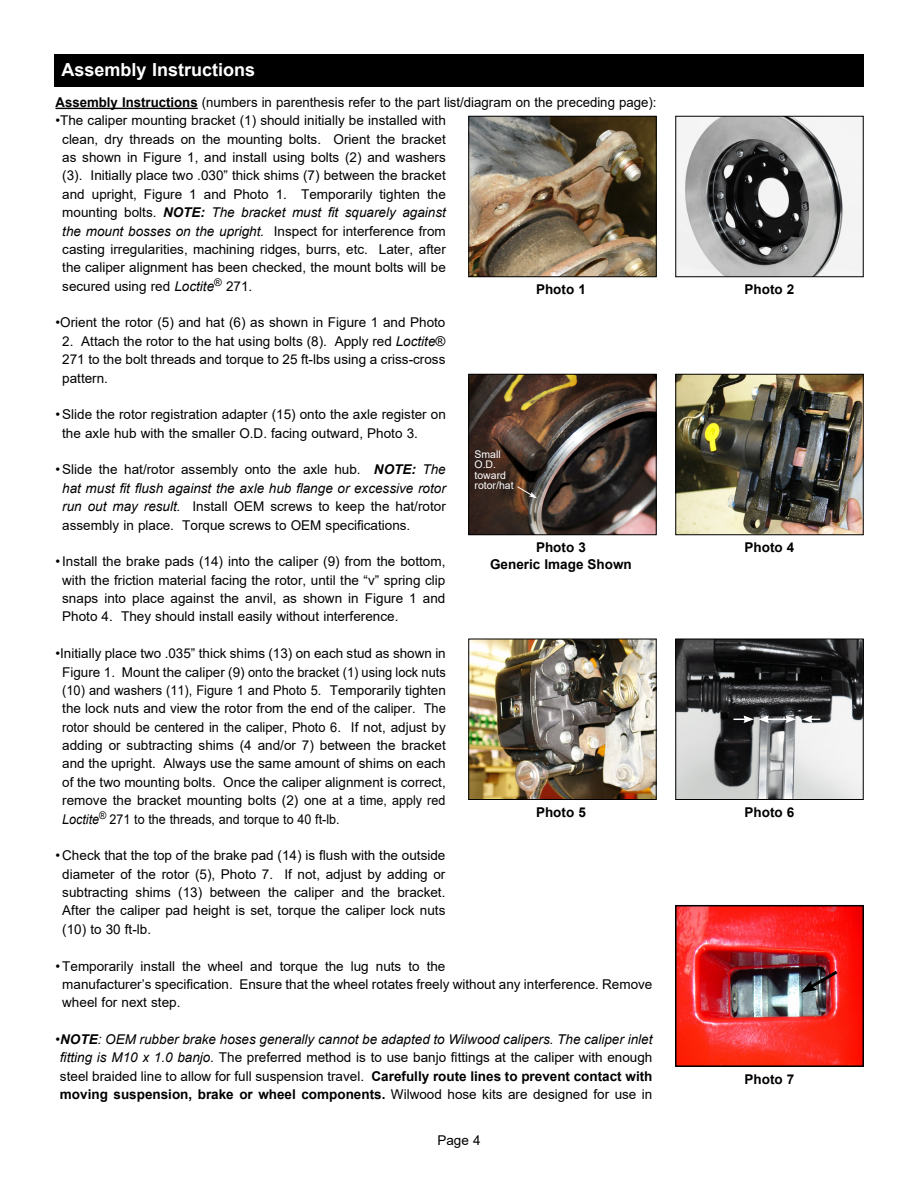
<style>
.page{position:relative;width:918px;height:1188px;background:#fff}
.page>*{position:absolute;margin:0;border:0;box-sizing:border-box;transform-origin:0 0}
.t1{font:700 18px "Arial";color:#fff}
.t2{font:13.5px/18.3px "Arial";color:#000;text-align:justify}
.t3{font:700 13.5px/16.2px "Arial";color:#000;text-align:center}
.t4{font:10.5px/10.5px "Arial";color:#fff}
.s1{font-weight:700}
.s2{font-weight:700;font-style:italic}
.s3{font-style:italic}
</style>
<div class="page">
<hr style="left:56px;top:108px;width:142px;height:1px;background:#000">
<div style="left:54px;top:54px;width:810px;height:32px;background:#000"></div>
<img style="left:470px;top:118px;width:185px;height:157px">
<div style="left:468px;top:116px;width:189px;height:161px;border:1px solid #000"></div>
<img style="left:470px;top:376px;width:185px;height:157px">
<div style="left:468px;top:374px;width:189px;height:161px;border:1px solid #000"></div>
<svg style="left:516px;top:486px;width:21px;height:12px"></svg>
<img style="left:677px;top:376px;width:185px;height:157px">
<div style="left:675px;top:374px;width:189px;height:161px;border:1px solid #000"></div>
<img style="left:470px;top:641px;width:185px;height:157px">
<div style="left:468px;top:639px;width:189px;height:161px;border:1px solid #000"></div>
<img style="left:677px;top:641px;width:185px;height:157px">
<div style="left:675px;top:639px;width:189px;height:161px;border:1px solid #000"></div>
<svg style="left:802px;top:715px;width:18px;height:8px"></svg>
<svg style="left:734px;top:715px;width:62px;height:8px"></svg>
<img style="left:678px;top:908px;width:183px;height:156px">
<div style="left:675px;top:905px;width:189px;height:162px;border:2px solid #000"></div>
<svg style="left:801px;top:968px;width:40px;height:25px"></svg>
<img style="left:677px;top:118px;width:185px;height:157px">
<div style="left:675px;top:116px;width:189px;height:161px;border:1px solid #000"></div>
<h1 class="t1" style="left:62px;top:57px;width:195px">Assembly Instructions</h1>
<p class="t2" style="left:56px;top:93px;width:603px"><span class="s1">Assembly Instructions</span> (numbers in parenthesis refer to the part list/diagram on the preceding page):</p>
<p class="t2" style="left:62px;top:111px;width:385px;text-indent:-7px">•The caliper mounting bracket (1) should initially be installed with clean, dry threads on the mounting bolts. Orient the bracket as shown in Figure 1, and install using bolts (2) and washers (3). Initially place two .030” thick shims (7) between the bracket and upright, Figure 1 and Photo 1. Temporarily tighten the mounting bolts. <span class="s2">NOTE:</span> <span class="s3">The bracket must fit squarely against the mount bosses on the upright.</span> Inspect for interference from casting irregularities, machining ridges, burrs, etc. Later, after the caliper alignment has been checked, the mount bolts will be secured using red <span class="s3">Loctite</span><sup>®</sup> 271.</p>
<p class="t2" style="left:55px;top:313px;width:391px">•Orient the rotor (5) and hat (6) as shown in Figure 1 and Photo</p>
<p class="t2" style="left:62px;top:332px;width:385px">2. Attach the rotor to the hat using bolts (8). Apply red <span class="s3">Loctite</span>® 271 to the bolt threads and torque to 25 ft-lbs using a criss-cross pattern.</p>
<p class="t2" style="left:62px;top:405px;width:385px;text-indent:-7px">•Slide the rotor registration adapter (15) onto the axle register on the axle hub with the smaller O.D. facing outward, Photo 3.</p>
<p class="t2" style="left:62px;top:460px;width:385px;text-indent:-7px">•Slide the hat/rotor assembly onto the axle hub. <span class="s2">NOTE:</span> <span class="s3">The hat must fit flush against the axle hub flange or excessive rotor run out may result.</span> Install OEM screws to keep the hat/rotor assembly in place. Torque screws to OEM specifications.</p>
<p class="t2" style="left:62px;top:552px;width:385px;text-indent:-7px">•Install the brake pads (14) into the caliper (9) from the bottom, with the friction material facing the rotor, until the “v” spring clip snaps into place against the anvil, as shown in Figure 1 and Photo 4. They should install easily without interference.</p>
<p class="t2" style="left:62px;top:644px;width:385px;text-indent:-7px">•Initially place two .035” thick shims (13) on each stud as shown in Figure 1. Mount the caliper (9) onto the bracket (1) using lock nuts (10) and washers (11), Figure 1 and Photo 5. Temporarily tighten the lock nuts and view the rotor from the end of the caliper. The rotor should be centered in the caliper, Photo 6. If not, adjust by adding or subtracting shims (4 and/or 7) between the bracket and the upright. Always use the same amount of shims on each of the two mounting bolts. Once the caliper alignment is correct, remove the bracket mounting bolts (2) one at a time, apply red <span class="s3">Loctite</span><sup>®</sup> 271 to the threads, and torque to 40 ft-lb.</p>
<p class="t2" style="left:62px;top:846px;width:385px;text-indent:-7px">• Check that the top of the brake pad (14) is flush with the outside diameter of the rotor (5), Photo 7. If not, adjust by adding or subtracting shims (13) between the caliper and the bracket.<br>After the caliper pad height is set, torque the caliper lock nuts (10) to 30 ft-lb.</p>
<p class="t2" style="left:62px;top:957px;width:592px;text-align:left;text-indent:-7px">•Temporarily install the wheel and torque the lug nuts to the<br>manufacturer’s specification. Ensure that the wheel rotates freely without any interference. Remove wheel for next step.</p>
<p class="t2" style="left:56px;top:1030px;width:598px;text-align:center">•<span class="s2">NOTE</span><span class="s3">: OEM rubber brake hoses generally cannot be adapted to Wilwood calipers. The caliper inlet fitting is M10 x 1.0 banjo.</span> The preferred method is to use banjo fittings at the caliper with enough steel braided line to allow for full suspension travel. <span class="s1">Carefully route lines to prevent contact with moving suspension, brake or wheel components.</span> Wilwood hose kits are designed for use in</p>
<p class="t2" style="left:437px;top:1131px;width:45px">Page 4</p>
<p class="t3" style="left:536px;top:282px;width:51px">Photo 1</p>
<p class="t3" style="left:745px;top:282px;width:51px">Photo 2</p>
<p class="t4" style="left:475px;top:449px;width:41px">Small<br>O.D. toward rotor/hat</p>
<p class="t3" style="left:490px;top:540px;width:143px">Photo 3<br>Generic Image Shown</p>
<p class="t3" style="left:745px;top:540px;width:51px">Photo 4</p>
<p class="t3" style="left:536px;top:805px;width:51px">Photo 5</p>
<p class="t3" style="left:745px;top:805px;width:51px">Photo 6</p>
<p class="t3" style="left:745px;top:1071px;width:51px">Photo 7</p>
</div>
